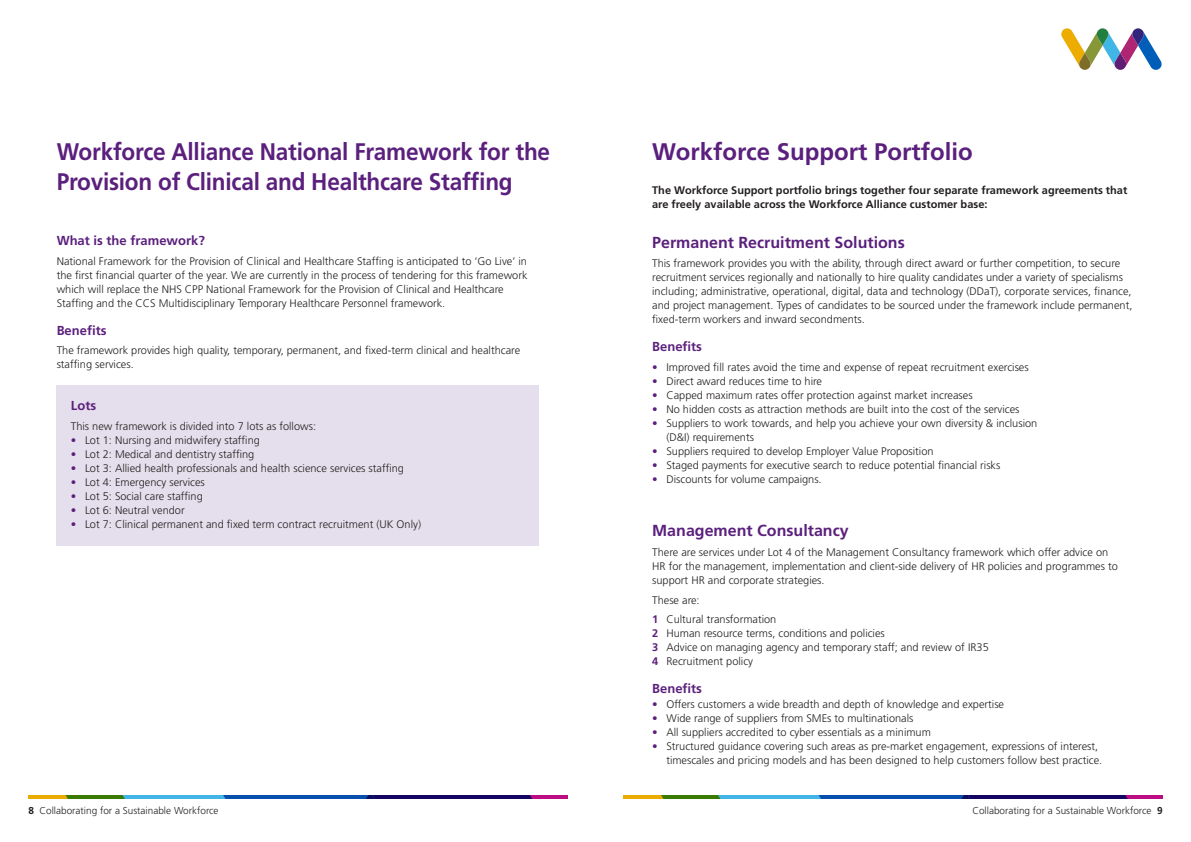
<style>
.page{position:relative;width:1191px;height:842px;background:#fff}
.page>*{position:absolute;margin:0;border:0;box-sizing:border-box;transform-origin:0 0}
.t1{font:700 24px/30px "Frutiger";letter-spacing:-.01em;color:#5b207d;scale:.94 1}
.t2{font:700 24px "Frutiger";letter-spacing:-.01em;color:#5b207d}
.t3{font:700 16px "Frutiger";color:#5b207d}
.t4{font:700 13px "Frutiger";color:#5b207d}
.t5{font:300 11px/14px "Frutiger";color:#231f20}
.t6{font:700 11px/14px "Frutiger";color:#231f20}
.t7{font:300 10px "Frutiger";color:#231f20}
.s1{color:#5b207d}
.s2{font-weight:700;color:#5b207d}
.s3{font-weight:700}
</style>
<div class="page">
<svg style="left:624px;top:796px;width:538px;height:3px;background:#37527f"></svg>
<svg style="left:1061px;top:28px;width:100px;height:42px"></svg>
<svg style="left:28px;top:796px;width:539px;height:3px;background:#37527f"></svg>
<div style="left:57px;top:386px;width:482px;height:160px;background:#e5deec"></div>
<p class="t1" style="left:57px;top:137px;width:526px">Workforce Alliance National Framework for the<br>Provision of Clinical and Healthcare Staffing</p>
<p class="t4" style="left:57px;top:233px;width:150px">What is the framework?</p>
<p class="t5" style="left:57px;top:254px;width:472px">National Framework for the Provision of Clinical and Healthcare Staffing is anticipated to ‘Go Live’ in the first financial quarter of the year. We are currently in the process of tendering for this framework which will replace the NHS CPP National Framework for the Provision of Clinical and Healthcare Staffing and the CCS Multidisciplinary Temporary Healthcare Personnel framework.</p>
<p class="t4" style="left:57px;top:323px;width:51px">Benefits</p>
<p class="t5" style="left:57px;top:344px;width:465px">The framework provides high quality, temporary, permanent, and fixed-term clinical and healthcare staffing services.</p>
<p class="t4" style="left:71px;top:398px;width:27px">Lots</p>
<p class="t5" style="left:71px;top:419px;width:247px">This new framework is divided into 7 lots as follows:</p>
<p class="t5" style="left:71px;top:433px;width:190px"><span class="s1">•</span> Lot 1: Nursing and midwifery staffing</p>
<p class="t5" style="left:71px;top:447px;width:185px"><span class="s1">•</span> Lot 2: Medical and dentistry staffing</p>
<p class="t5" style="left:71px;top:461px;width:335px"><span class="s1">•</span> Lot 3: Allied health professionals and health science services staffing</p>
<p class="t5" style="left:71px;top:475px;width:135px"><span class="s1">•</span> Lot 4: Emergency services</p>
<p class="t5" style="left:71px;top:489px;width:133px"><span class="s1">•</span> Lot 5: Social care staffing</p>
<p class="t5" style="left:71px;top:503px;width:115px"><span class="s1">•</span> Lot 6: Neutral vendor</p>
<p class="t5" style="left:71px;top:517px;width:352px"><span class="s1">•</span> Lot 7: Clinical permanent and fixed term contract recruitment (UK Only)</p>
<p class="t2" style="left:652px;top:138px;width:322px">Workforce Support Portfolio</p>
<p class="t6" style="left:652px;top:183px;width:476px">The Workforce Support portfolio brings together four separate framework agreements that are freely available across the Workforce Alliance customer base:</p>
<p class="t3" style="left:652px;top:233px;width:254px">Permanent Recruitment Solutions</p>
<p class="t5" style="left:652px;top:257px;width:482px">This framework provides you with the ability, through direct award or further competition, to secure recruitment services regionally and nationally to hire quality candidates under a variety of specialisms including; administrative, operational, digital, data and technology (DDaT), corporate services, finance, and project management. Types of candidates to be sourced under the framework include permanent, fixed-term workers and inward secondments.</p>
<p class="t4" style="left:652px;top:339px;width:51px">Benefits</p>
<p class="t5" style="left:652px;top:360px;width:378px"><span class="s1">•</span> Improved fill rates avoid the time and expense of repeat recruitment exercises</p>
<p class="t5" style="left:652px;top:374px;width:171px"><span class="s1">•</span> Direct award reduces time to hire</p>
<p class="t5" style="left:652px;top:388px;width:322px"><span class="s1">•</span> Capped maximum rates offer protection against market increases</p>
<p class="t5" style="left:652px;top:402px;width:369px"><span class="s1">•</span> No hidden costs as attraction methods are built into the cost of the services</p>
<p class="t5" style="left:666px;top:416px;width:372px;text-indent:-14px"><span class="s1">•</span> Suppliers to work towards, and help you achieve your own diversity &amp; inclusion (D&amp;I) requirements</p>
<p class="t5" style="left:652px;top:444px;width:283px"><span class="s1">•</span> Suppliers required to develop Employer Value Proposition</p>
<p class="t5" style="left:652px;top:458px;width:350px"><span class="s1">•</span> Staged payments for executive search to reduce potential financial risks</p>
<p class="t5" style="left:652px;top:472px;width:171px"><span class="s1">•</span> Discounts for volume campaigns.</p>
<p class="t3" style="left:652px;top:521px;width:198px">Management Consultancy</p>
<p class="t5" style="left:652px;top:545px;width:467px">There are services under Lot 4 of the Management Consultancy framework which offer advice on<br>HR for the management, implementation and client-side delivery of HR policies and programmes to support HR and corporate strategies.</p>
<p class="t5" style="left:652px;top:593px;width:49px">These are:</p>
<p class="t5" style="left:652px;top:613px;width:126px"><span class="s2">1</span> Cultural transformation</p>
<p class="t5" style="left:652px;top:627px;width:234px"><span class="s2">2</span> Human resource terms, conditions and policies</p>
<p class="t5" style="left:652px;top:641px;width:338px"><span class="s2">3</span> Advice on managing agency and temporary staff; and review of IR35</p>
<p class="t5" style="left:652px;top:655px;width:102px"><span class="s2">4</span> Recruitment policy</p>
<p class="t4" style="left:652px;top:681px;width:51px">Benefits</p>
<p class="t5" style="left:652px;top:697px;width:353px"><span class="s1">•</span> Offers customers a wide breadth and depth of knowledge and expertise</p>
<p class="t5" style="left:652px;top:711px;width:263px"><span class="s1">•</span> Wide range of suppliers from SMEs to multinationals</p>
<p class="t5" style="left:652px;top:725px;width:280px"><span class="s1">•</span> All suppliers accredited to cyber essentials as a minimum</p>
<p class="t5" style="left:666px;top:739px;width:437px;text-indent:-14px"><span class="s1">•</span> Structured guidance covering such areas as pre-market engagement, expressions of interest, timescales and pricing models and has been designed to help customers follow best practice.</p>
<p class="t7" style="left:28px;top:804px;width:192px"><span class="s3">8</span> Collaborating for a Sustainable Workforce</p>
<p class="t7" style="left:972px;top:804px;width:192px">Collaborating for a Sustainable Workforce <span class="s3">9</span></p>
</div>
